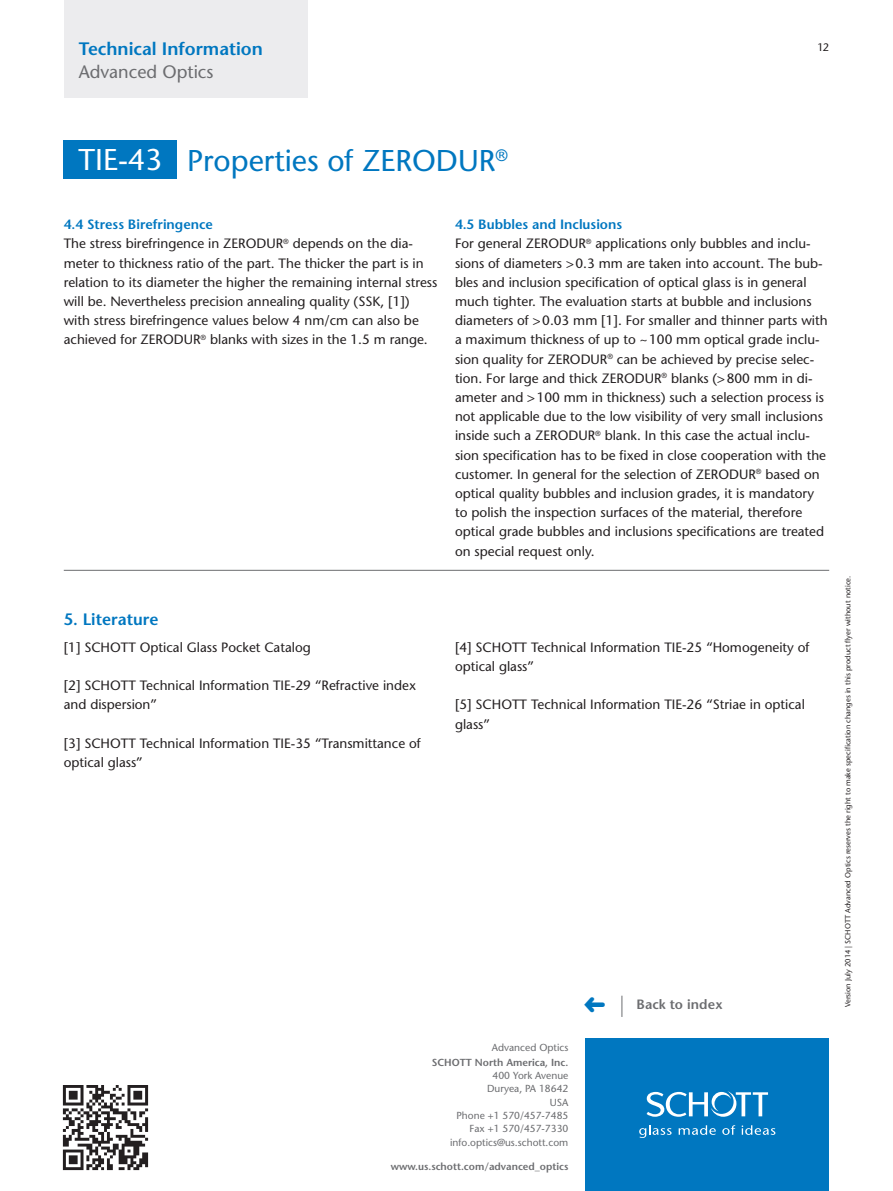
<style>
.page{position:relative;width:893px;height:1191px;background:#fff}
.page>*{position:absolute;margin:0;border:0;box-sizing:border-box;transform-origin:0 0}
.t1{font:500 30px "Stone Sans Std";color:#0077c0}
.t2{font:500 30px "Stone Sans Std";color:#fff}
.Subhead_grau{font:600 18px "Stone Sans Std";color:#0077c0}
.Subhead_grau-2{font:500 18px "Stone Sans Std";color:#6c6d70}
.Subline_gross{font:600 16.5px "Stone Sans Std";color:#0077c0}
.Copy{font:500 13.5px/19.2px "Stone Sans Std";color:#231f20}
.Subline_gross-2{font:600 13.5px "Stone Sans Std";color:#0077c0}
._07_Body-Kasten{font:600 13.5px "Stone Sans Std";letter-spacing:.01em;color:#6c6d70}
.t3{font:500 10.8px "Stone Sans Std";color:#231f20}
.Adresse_medium{font:500 10.2px/13.4px "Stone Sans Std";color:#6c6d70;text-align:right}
.Adresse_www{font:600 10.2px "Stone Sans Std";color:#6c6d70}
.Adresse_semibold{font:600 10.2px "Stone Sans Std";color:#6c6d70}
.t4{font:500 7.5px "Stone Sans Std";color:#231f20}
</style>
<div class="page">
<div style="left:585px;top:1038px;width:244px;height:153px;background:#0077c0"></div>
<svg style="left:639px;top:1125px;width:33px;height:13px"></svg>
<svg style="left:679px;top:1125px;width:37px;height:9px"></svg>
<svg style="left:722px;top:1125px;width:13px;height:9px"></svg>
<svg style="left:742px;top:1125px;width:33px;height:9px"></svg>
<svg style="left:647px;top:1091px;width:121px;height:25px"></svg>
<img style="left:62px;top:1085px;width:87px;height:86px">
<div style="left:64px;top:0;width:243px;height:98px;background:#ececee"></div>
<hr style="left:64px;top:570px;width:765px;height:1px;background:#6c6d70">
<svg style="left:621px;top:995px;width:1px;height:22px"></svg>
<div style="left:64px;top:140px;width:113px;height:39px;background:#0077c0"></div>
<p class="Subhead_grau" style="left:79px;top:38px;width:186px">Technical Information</p>
<p class="Subhead_grau-2" style="left:79px;top:61px;width:136px">Advanced Optics</p>
<p class="t3" style="left:817px;top:40px;width:13px">12</p>
<h1 class="t2" style="left:78px;top:142px;width:85px">TIE-43</h1>
<h1 class="t1" style="left:187px;top:143px;width:322px">Properties of ZERODUR<sup>®</sup></h1>
<p class="Subline_gross-2" style="left:64px;top:216px;width:151px">4.4 Stress Birefringence</p>
<p class="Copy" style="left:64px;top:234px;width:375px">The stress birefringence in ZERODUR<sup>®</sup> depends on the dia&shy;meter to thickness ratio of the part. The thicker the part is in relation to its diameter the higher the remaining internal stress will be. Nevertheless precision annealing quality (SSK, [1]) with stress birefringence values below 4 nm/cm can also be achieved for ZERODUR<sup>®</sup> blanks with sizes in the 1.5 m range.</p>
<p class="Subline_gross-2" style="left:455px;top:216px;width:169px">4.5 Bubbles and Inclusions</p>
<p class="Copy" style="left:455px;top:234px;width:374px">For general ZERODUR<sup>®</sup> applications only bubbles and inclu&shy;sions of diameters &gt;0.3 mm are taken into account. The bub&shy;bles and inclusion specification of optical glass is in general much tighter. The evaluation starts at bubble and inclusions diameters of &gt;0.03 mm [1]. For smaller and thinner parts with a maximum thickness of up to ~100 mm optical grade inclu&shy;sion quality for ZERODUR<sup>®</sup> can be achieved by precise selec&shy;tion. For large and thick ZERODUR<sup>®</sup> blanks (&gt;800 mm in di&shy;ameter and &gt;100 mm in thickness) such a selection process is not applicable due to the low visibility of very small inclusions inside such a ZERODUR<sup>®</sup> blank. In this case the actual inclu&shy;sion specification has to be fixed in close cooperation with the customer. In general for the selection of ZERODUR<sup>®</sup> based on optical quality bubbles and inclusion grades, it is mandatory to polish the inspection surfaces of the material, therefore optical grade bubbles and inclusions specifications are treated on special request only.</p>
<p class="Subline_gross" style="left:64px;top:609px;width:96px">5. Literature</p>
<p class="Copy" style="left:64px;top:637px;width:248px">[1] SCHOTT Optical Glass Pocket Catalog</p>
<p class="Copy" style="left:64px;top:676px;width:354px">[2] SCHOTT Technical Information TIE-29 “Refractive index and dispersion”</p>
<p class="Copy" style="left:64px;top:733px;width:358px">[3] SCHOTT Technical Information TIE-35 “Transmittance of optical glass”</p>
<p class="Copy" style="left:455px;top:637px;width:356px">[4] SCHOTT Technical Information TIE-25 “Homogeneity of optical glass”</p>
<p class="Copy" style="left:455px;top:695px;width:351px">[5] SCHOTT Technical Information TIE-26 “Striae in optical glass”</p>
<p class="_07_Body-Kasten" style="left:636px;top:995px;width:88px">Back to index</p>
<p class="Adresse_medium" style="left:492px;top:1041px;width:78px">Advanced Optics</p>
<p class="Adresse_semibold" style="left:432px;top:1056px;width:138px">SCHOTT North America, Inc.</p>
<p class="Adresse_medium" style="left:450px;top:1068px;width:120px">400 York Avenue<br>Duryea, PA 18642<br>USA<br>Phone +1 570/457-7485<br>Fax +1 570/457-7330 info.optics@us.schott.com</p>
<p class="Adresse_www" style="left:391px;top:1160px;width:179px">www.us.schott.com/advanced_optics</p>
<p class="t4" style="left:843px;top:1007px;width:433px;rotate:-90deg">Version July 2014 | SCHOTT Advanced Optics reserves the right to make specification changes in this product flyer without notice.</p>
</div>
